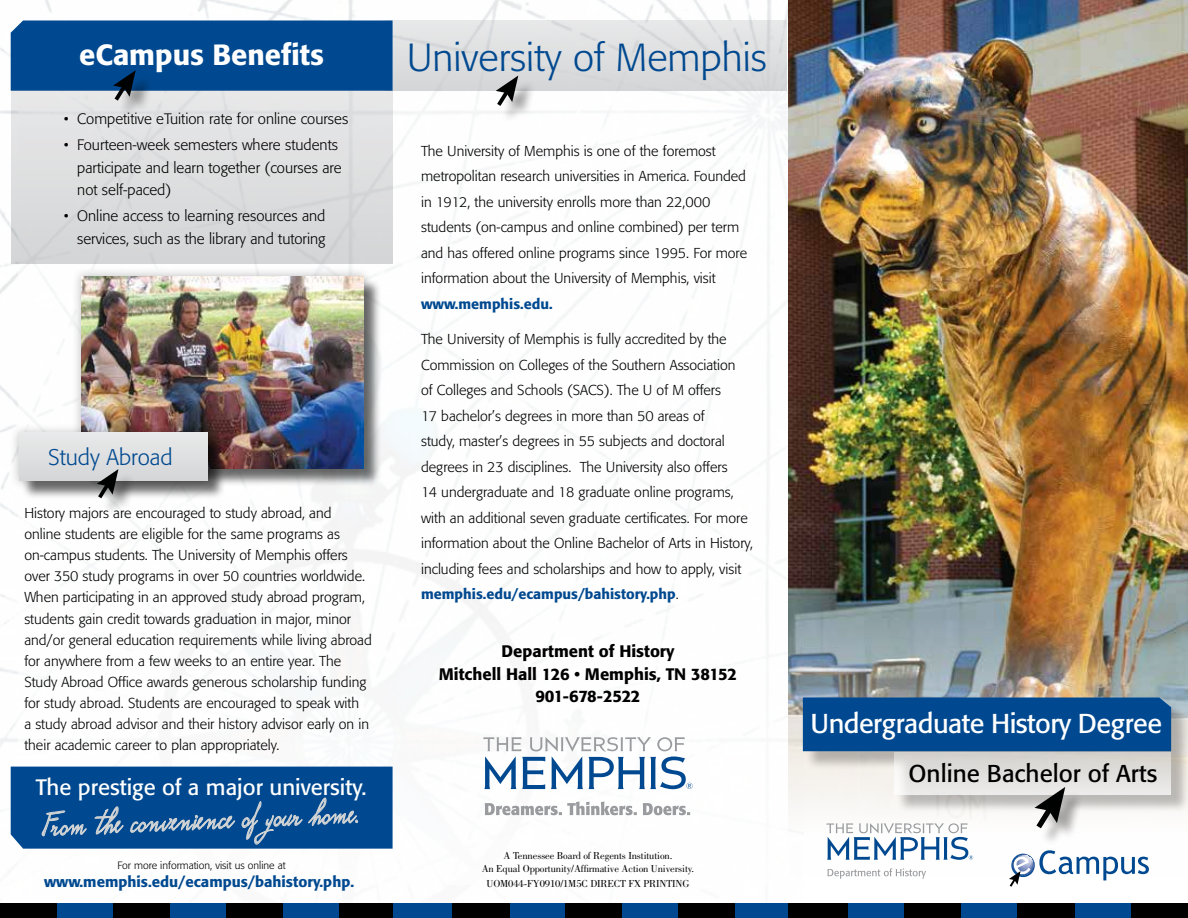
<style>
.page{position:relative;width:1188px;height:918px;background:#fff}
.page>*{position:absolute;margin:0;border:0;box-sizing:border-box;transform-origin:0 0}
.t1{font:43.05px "P22 Hopper Edward";color:#d1d3d4;scale:.87 1}
.t2{font:300 38.7px "Formata";color:#004990}
.t3{font:500 28.95px "Formata";color:#fff}
.t4{font:27px "Formata";letter-spacing:-.02em;color:#fff}
.t5{font:24.15px "Formata";color:#000}
.t6{font:300 22.35px "Formata";color:#004990}
.t7{font:22.05px "Formata";color:#fff}
.t8{font:500 16.5px/22.5px "Formata";color:#000;text-align:center}
.t9{font:300 15px/22.5px "Formata";color:#000}
.t10{font:500 15px "Formata";color:#004990}
.t11{font:300 14.25px/25.5px "Formata";color:#000}
.t12{font:500 14.25px "Formata";color:#004990}
.t13{font:10.5px/12.6px "Bodoni";letter-spacing:-.01em;color:#000;text-align:center}
.t14{font:300 10.5px "Formata";color:#000}
.s1{font-weight:500;color:#004990}
</style>
<div class="page">
<img style="left:0;top:0;width:803px;height:904px">
<div style="left:18px;top:53px;width:769px;height:831px;background:#fff"></div>
<img style="left:789px;top:0;width:399px;height:876px">
<div style="left:386px;top:20px;width:401px;height:71px;background:#dddedf"></div>
<div style="left:11px;top:91px;width:382px;height:173px;background:#dcddde"></div>
<div style="left:500px;top:79px;width:36px;height:45px;background:#000;opacity:.35"></div>
<svg style="left:495px;top:76px;width:23px;height:34px"></svg>
<div style="left:509px;top:904px;width:57px;height:14px;background:#004990"></div>
<div style="left:393px;top:904px;width:59px;height:14px;background:#004990"></div>
<div style="left:282px;top:904px;width:58px;height:14px;background:#004990"></div>
<div style="left:168px;top:904px;width:59px;height:14px;background:#004990"></div>
<div style="left:56px;top:904px;width:58px;height:14px;background:#004990"></div>
<div style="left:452px;top:904px;width:58px;height:14px;background:#000"></div>
<div style="left:339px;top:904px;width:54px;height:14px;background:#000"></div>
<div style="left:226px;top:904px;width:57px;height:14px;background:#000"></div>
<div style="left:113px;top:904px;width:57px;height:14px;background:#000"></div>
<div style="left:0;top:904px;width:57px;height:14px;background:#000"></div>
<div style="left:1074px;top:904px;width:58px;height:14px;background:#004990"></div>
<div style="left:960px;top:904px;width:58px;height:14px;background:#004990"></div>
<div style="left:848px;top:904px;width:57px;height:14px;background:#004990"></div>
<div style="left:734px;top:904px;width:58px;height:14px;background:#004990"></div>
<div style="left:622px;top:904px;width:58px;height:14px;background:#004990"></div>
<div style="left:1131px;top:904px;width:57px;height:14px;background:#000"></div>
<div style="left:1017px;top:904px;width:58px;height:14px;background:#000"></div>
<div style="left:904px;top:904px;width:57px;height:14px;background:#000"></div>
<div style="left:789px;top:904px;width:59px;height:14px;background:#000"></div>
<div style="left:679px;top:904px;width:56px;height:14px;background:#000"></div>
<div style="left:566px;top:904px;width:56px;height:14px;background:#000"></div>
<svg style="left:483px;top:737px;width:210px;height:52px"></svg>
<svg style="left:485px;top:802px;width:152px;height:13px"></svg>
<svg style="left:643px;top:803px;width:47px;height:12px"></svg>
<div style="left:805px;top:700px;width:383px;height:70px;background:#000;opacity:.25"></div>
<div style="left:803px;top:698px;width:368px;height:53px;background:#004990"></div>
<div style="left:897px;top:754px;width:291px;height:59px;background:#000;opacity:.25"></div>
<div style="left:894px;top:752px;width:277px;height:43px;background:linear-gradient(to bottom,#d3d1cc,#eeeded)"></div>
<div style="left:1038px;top:790px;width:45px;height:56px;background:#000;opacity:.35"></div>
<svg style="left:1031px;top:787px;width:34px;height:47px"></svg>
<svg style="left:11px;top:767px;width:382px;height:82px"></svg>
<svg style="left:1009px;top:850px;width:140px;height:37px"></svg>
<svg style="left:826px;top:823px;width:147px;height:37px"></svg>
<svg style="left:828px;top:868px;width:98px;height:11px"></svg>
<div style="left:84px;top:279px;width:298px;height:208px;background:#000;opacity:.55"></div>
<div style="left:71px;top:267px;width:302px;height:211px;background:#000;opacity:.25"></div>
<img style="left:81px;top:276px;width:282px;height:193px">
<div style="left:21px;top:435px;width:205px;height:65px;background:#000;opacity:.55"></div>
<div style="left:9px;top:423px;width:208px;height:68px;background:#000;opacity:.25"></div>
<div style="left:19px;top:433px;width:189px;height:48px;background:#dfe0e1"></div>
<div style="left:101px;top:472px;width:35px;height:44px;background:#000;opacity:.35"></div>
<svg style="left:95px;top:469px;width:23px;height:33px"></svg>
<div style="left:117px;top:74px;width:37px;height:44px;background:#000;opacity:.35"></div>
<svg style="left:11px;top:20px;width:382px;height:85px"></svg>
<h3 class="t3" style="left:79px;top:37px;width:246px">eCampus Benefits</h3>
<p class="t9" style="left:64px;top:108px;width:286px">• Competitive eTuition rate for online courses</p>
<p class="t9" style="left:77px;top:134px;width:266px;text-indent:-14px">• Fourteen-week semesters where students participate and learn together (courses are not self-paced)</p>
<p class="t9" style="left:64px;top:205px;width:263px;text-align:right">• Online access to learning resources and services, such as the library and tutoring</p>
<h3 class="t6" style="left:48px;top:444px;width:126px">Study Abroad</h3>
<p class="t11" style="left:24px;top:503px;width:349px;line-height:21px">History majors are encouraged to study abroad, and<br>online students are eligible for the same programs as on-campus students. The University of Memphis offers over 350 study programs in over 50 countries worldwide.<br>When participating in an approved study abroad program, students gain credit towards graduation in major, minor and/or general education requirements while living abroad for anywhere from a few weeks to an entire year. The Study Abroad Office awards generous scholarship funding for study abroad. Students are encouraged to speak with<br>a study abroad advisor and their history advisor early on in their academic career to plan appropriately.</p>
<h3 class="t7" style="left:36px;top:774px;width:332px">The prestige of a major university.</h3>
<h1 class="t1" style="left:41px;top:805px;width:368px;rotate:-2deg">From the convenience of your home.</h1>
<p class="t14" style="left:118px;top:859px;width:170px">For more information, visit us online at</p>
<p class="t10" style="left:44px;top:873px;width:312px">www.memphis.edu/ecampus/bahistory.php.</p>
<h2 class="t2" style="left:407px;top:34px;width:362px">University of Memphis</h2>
<p class="t11" style="left:421px;top:138px;width:328px">The University of Memphis is one of the foremost metropolitan research universities in America. Founded in 1912, the university enrolls more than 22,000 students (on-campus and online combined) per term and has offered online programs since 1995. For more information about the University of Memphis, visit</p>
<p class="t12" style="left:421px;top:295px;width:133px">www.memphis.edu.</p>
<p class="t11" style="left:421px;top:326px;width:334px">The University of Memphis is fully accredited by the Commission on Colleges of the Southern Association<br>of Colleges and Schools (SACS). The U of M offers<br>17 bachelor’s degrees in more than 50 areas of<br>study, master’s degrees in 55 subjects and doctoral degrees in 23 disciplines. The University also offers<br>14 undergraduate and 18 graduate online programs, with an additional seven graduate certificates. For more information about the Online Bachelor of Arts in History, including fees and scholarships and how to apply, visit <span class="s1">memphis.edu/ecampus/bahistory.php</span>.</p>
<p class="t8" style="left:439px;top:640px;width:300px">Department of History<br>Mitchell Hall 126 • Memphis, TN 38152<br>901-678-2522</p>
<p class="t13" style="left:482px;top:849px;width:214px">A Tennessee Board of Regents Institution.<br>An Equal Opportunity/Affirmative Action University.</p>
<p class="t13" style="left:486px;top:877px;width:205px">UOM044-FY0910/1M5C DIRECT FX PRINTING</p>
<h3 class="t4" style="left:811px;top:707px;width:353px">Undergraduate History Degree</h3>
<h3 class="t5" style="left:909px;top:759px;width:250px">Online Bachelor of Arts</h3>
</div>
